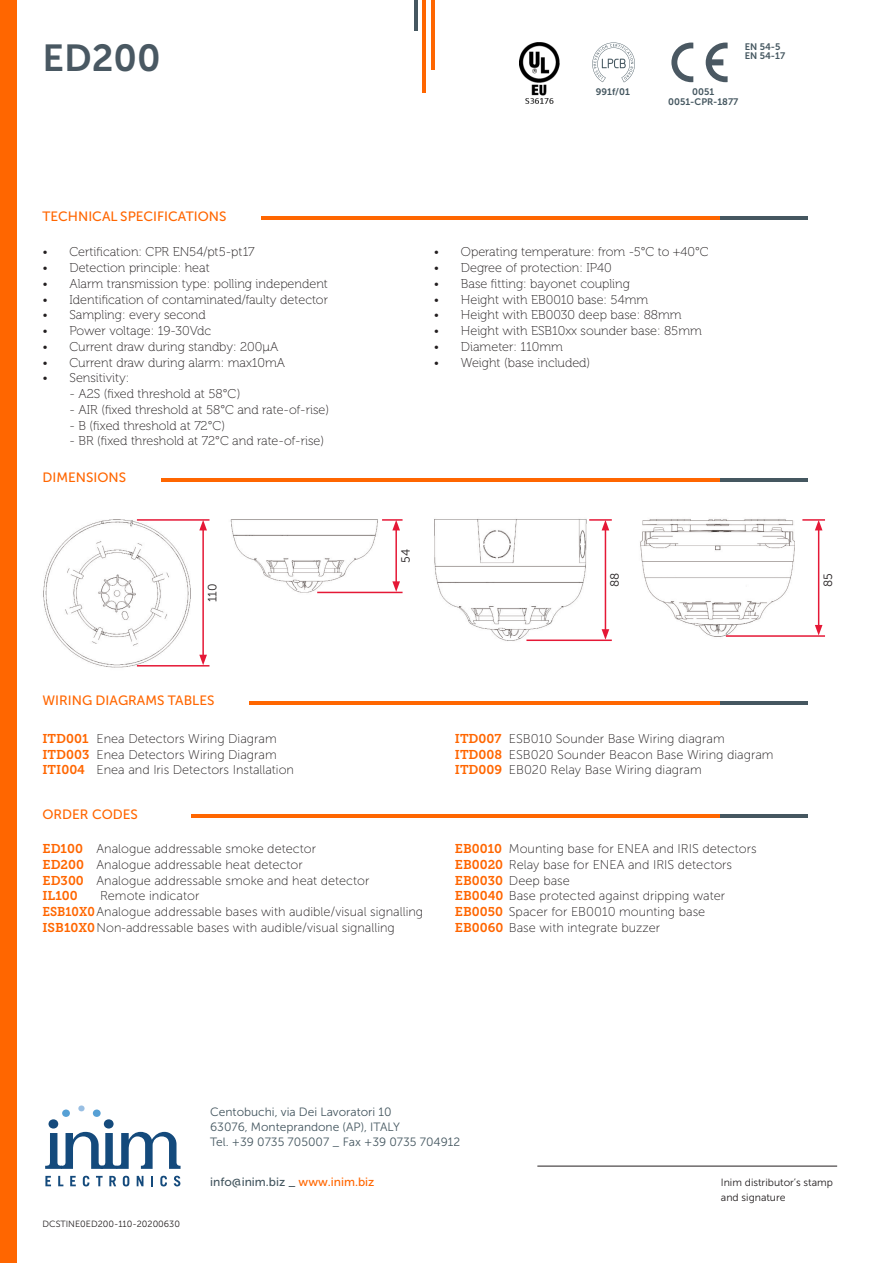
<style>
.page{position:relative;width:893px;height:1263px;background:#fff}
.page>*{position:absolute;margin:0;border:0;box-sizing:border-box;transform-origin:0 0}
.t1{font:37.5px "Museo Sans 700";color:#495862}
.t2{font:13.5px "Museo Sans 500";color:#f60}
.t3{font:12.75px "Museo Sans 100";color:#231f20}
.t4{font:12.75px "Museo 100";color:#231f20}
.t5{font:12.75px "Museo Slab 700";color:#f60}
.t6{font:12px "Museo Sans 300";color:#455760}
.t7{font:12px "Museo Sans 500";color:#455760}
.t8{font:12px "Museo Sans 300";color:#231f20}
.t9{font:10.5px/15px "Museo Sans 300";color:#231f20}
.t10{font:9.45px "Museo Sans 700";color:#455760}
.t11{font:9px "Museo Sans 300";color:#231f20}
.s1{font-family:"Museo Slab 700";color:#f60}
.s2{color:#f60}
</style>
<div class="page">
<img style="left:16px;top:501px;width:386px;height:171px">
<img style="left:434px;top:519px;width:361px;height:122px">
<svg style="left:671px;top:43px;width:22px;height:39px"></svg>
<svg style="left:706px;top:43px;width:22px;height:39px"></svg>
<svg style="left:592px;top:42px;width:43px;height:40px"></svg>
<img style="left:520px;top:43px;width:40px;height:61px">
<div style="left:0;top:0;width:16px;height:1263px;background:#f60"></div>
<hr style="left:431px;top:0;width:4px;height:69px;background:#f60">
<hr style="left:423px;top:0;width:3px;height:93px;background:#f60">
<hr style="left:414px;top:0;width:4px;height:31px;background:#455760">
<hr style="left:537px;top:1166px;width:300px;height:1px;background:#231f20">
<svg style="left:45px;top:1176px;width:6px;height:10px"></svg>
<svg style="left:58px;top:1176px;width:5px;height:10px"></svg>
<svg style="left:70px;top:1176px;width:6px;height:10px"></svg>
<svg style="left:83px;top:1176px;width:6px;height:10px"></svg>
<svg style="left:96px;top:1176px;width:7px;height:10px"></svg>
<svg style="left:109px;top:1176px;width:7px;height:10px"></svg>
<svg style="left:123px;top:1176px;width:6px;height:10px"></svg>
<svg style="left:137px;top:1176px;width:6px;height:10px"></svg>
<svg style="left:151px;top:1176px;width:2px;height:10px"></svg>
<svg style="left:160px;top:1176px;width:7px;height:10px"></svg>
<svg style="left:174px;top:1176px;width:6px;height:10px"></svg>
<svg style="left:45px;top:1105px;width:136px;height:64px"></svg>
<hr style="left:162px;top:478px;width:558px;height:3px;background:#f60">
<hr style="left:720px;top:478px;width:88px;height:3px;background:#455760">
<hr style="left:202px;top:528px;width:2px;height:129px;background:#e51836">
<svg style="left:199px;top:521px;width:8px;height:9px"></svg>
<svg style="left:199px;top:655px;width:8px;height:10px"></svg>
<hr style="left:137px;top:665px;width:72px;height:1px;background:#e51836">
<hr style="left:137px;top:519px;width:72px;height:2px;background:#e51836">
<hr style="left:395px;top:528px;width:2px;height:56px;background:#e51836">
<svg style="left:392px;top:521px;width:8px;height:9px"></svg>
<svg style="left:392px;top:581px;width:8px;height:11px"></svg>
<hr style="left:317px;top:592px;width:86px;height:1px;background:#e51836">
<hr style="left:382px;top:519px;width:21px;height:2px;background:#e51836">
<hr style="left:605px;top:528px;width:1px;height:103px;background:#e51836">
<svg style="left:602px;top:521px;width:7px;height:9px"></svg>
<svg style="left:602px;top:629px;width:7px;height:10px"></svg>
<hr style="left:526px;top:639px;width:86px;height:2px;background:#e51836">
<hr style="left:589px;top:519px;width:23px;height:2px;background:#e51836">
<hr style="left:818px;top:528px;width:1px;height:99px;background:#e51836">
<svg style="left:815px;top:521px;width:7px;height:9px"></svg>
<svg style="left:815px;top:625px;width:7px;height:10px"></svg>
<hr style="left:726px;top:635px;width:99px;height:2px;background:#e51836">
<hr style="left:802px;top:519px;width:23px;height:2px;background:#e51836">
<hr style="left:261px;top:216px;width:459px;height:3px;background:#f60">
<hr style="left:720px;top:216px;width:88px;height:3px;background:#455760">
<hr style="left:191px;top:814px;width:529px;height:4px;background:#f60">
<hr style="left:720px;top:814px;width:88px;height:4px;background:#455760">
<hr style="left:250px;top:701px;width:470px;height:3px;background:#f60">
<hr style="left:720px;top:701px;width:88px;height:3px;background:#455760">
<p class="t1" style="left:43px;top:37px;width:120px">ED200</p>
<p class="t10" style="left:596px;top:87px;width:36px">991f/01</p>
<p class="t10" style="left:745px;top:41px;width:37px">EN 54-5</p>
<p class="t10" style="left:745px;top:51px;width:42px">EN 54-17</p>
<p class="t10" style="left:692px;top:87px;width:24px">0051</p>
<p class="t10" style="left:668px;top:96px;width:72px">0051-CPR-1877</p>
<p class="t2" style="left:43px;top:209px;width:185px">TECHNICAL SPECIFICATIONS</p>
<p class="t4" style="left:43px;top:245px;width:214px">• Certification: CPR EN54/pt5-pt17</p>
<p class="t4" style="left:43px;top:261px;width:169px">• Detection principle: heat</p>
<p class="t4" style="left:43px;top:277px;width:287px">• Alarm transmission type: polling independent</p>
<p class="t4" style="left:43px;top:292px;width:287px">• Identification of contaminated/faulty detector</p>
<p class="t4" style="left:43px;top:308px;width:165px">• Sampling: every second</p>
<p class="t4" style="left:43px;top:324px;width:170px">• Power voltage: 19-30Vdc</p>
<p class="t4" style="left:43px;top:340px;width:237px">• Current draw during standby: 200µA</p>
<p class="t4" style="left:43px;top:355px;width:244px">• Current draw during alarm: max10mA</p>
<p class="t4" style="left:43px;top:371px;width:88px">• Sensitivity:</p>
<p class="t4" style="left:70px;top:387px;width:172px">- A2S (fixed threshold at 58°C)</p>
<p class="t4" style="left:70px;top:403px;width:261px">- AIR (fixed threshold at 58°C and rate-of-rise)</p>
<p class="t4" style="left:70px;top:418px;width:157px">- B (fixed threshold at 72°C)</p>
<p class="t4" style="left:70px;top:434px;width:256px">- BR (fixed threshold at 72°C and rate-of-rise)</p>
<p class="t2" style="left:43px;top:470px;width:85px">DIMENSIONS</p>
<p class="t8" style="left:206px;top:602px;width:20px;rotate:-90deg">110</p>
<p class="t4" style="left:434px;top:245px;width:276px">• Operating temperature: from -5°C to +40°C</p>
<p class="t4" style="left:434px;top:261px;width:179px">• Degree of protection: IP40</p>
<p class="t4" style="left:434px;top:277px;width:198px">• Base fitting: bayonet coupling</p>
<p class="t4" style="left:434px;top:292px;width:216px">• Height with EB0010 base: 54mm</p>
<p class="t4" style="left:434px;top:308px;width:249px">• Height with EB0030 deep base: 88mm</p>
<p class="t4" style="left:434px;top:324px;width:270px">• Height with ESB10xx sounder base: 85mm</p>
<p class="t4" style="left:434px;top:340px;width:131px">• Diameter: 110mm</p>
<p class="t4" style="left:434px;top:355px;width:158px">• Weight (base included)</p>
<p class="t8" style="left:399px;top:563px;width:15px;rotate:-90deg">54</p>
<p class="t8" style="left:608px;top:587px;width:16px;rotate:-90deg">88</p>
<p class="t8" style="left:822px;top:587px;width:15px;rotate:-90deg">85</p>
<p class="t2" style="left:43px;top:693px;width:173px">WIRING DIAGRAMS TABLES</p>
<p class="t3" style="left:43px;top:732px;width:236px"><span class="s1">ITD001</span> Enea Detectors Wiring Diagram</p>
<p class="t3" style="left:43px;top:747px;width:236px"><span class="s1">ITD003</span> Enea Detectors Wiring Diagram</p>
<p class="t3" style="left:43px;top:763px;width:253px"><span class="s1">ITI004</span> Enea and Iris Detectors Installation</p>
<p class="t2" style="left:43px;top:807px;width:97px">ORDER CODES</p>
<p class="t3" style="left:43px;top:842px;width:275px"><span class="s1">ED100</span> Analogue addressable smoke detector</p>
<p class="t3" style="left:43px;top:858px;width:262px"><span class="s1">ED200</span> Analogue addressable heat detector</p>
<p class="t3" style="left:43px;top:873px;width:328px"><span class="s1">ED300</span> Analogue addressable smoke and heat detector</p>
<p class="t5" style="left:43px;top:889px;width:37px">IL100</p>
<p class="t3" style="left:100px;top:889px;width:101px">Remote indicator</p>
<p class="t3" style="left:43px;top:905px;width:382px"><span class="s1">ESB10X0</span>Analogue addressable bases with audible/visual signalling</p>
<p class="t3" style="left:43px;top:921px;width:354px"><span class="s1">ISB10X0</span>Non-addressable bases with audible/visual signalling</p>
<p class="t3" style="left:455px;top:732px;width:271px"><span class="s1">ITD007</span> ESB010 Sounder Base Wiring diagram</p>
<p class="t3" style="left:455px;top:747px;width:320px"><span class="s1">ITD008</span> ESB020 Sounder Beacon Base Wiring diagram</p>
<p class="t3" style="left:455px;top:763px;width:248px"><span class="s1">ITD009</span> EB020 Relay Base Wiring diagram</p>
<p class="t3" style="left:455px;top:842px;width:303px"><span class="s1">EB0010</span> Mounting base for ENEA and IRIS detectors</p>
<p class="t3" style="left:455px;top:858px;width:279px"><span class="s1">EB0020</span> Relay base for ENEA and IRIS detectors</p>
<p class="t3" style="left:455px;top:873px;width:116px"><span class="s1">EB0030</span> Deep base</p>
<p class="t3" style="left:455px;top:889px;width:272px"><span class="s1">EB0040</span> Base protected against dripping water</p>
<p class="t3" style="left:455px;top:905px;width:252px"><span class="s1">EB0050</span> Spacer for EB0010 mounting base</p>
<p class="t3" style="left:455px;top:921px;width:207px"><span class="s1">EB0060</span> Base with integrate buzzer</p>
<p class="t11" style="left:43px;top:1219px;width:139px">DCSTINE0ED200-110-20200630</p>
<p class="t6" style="left:210px;top:1105px;width:183px">Centobuchi, via Dei Lavoratori 10</p>
<p class="t6" style="left:210px;top:1120px;width:191px">63076, Monteprandone (AP), ITALY</p>
<p class="t6" style="left:210px;top:1135px;width:252px">Tel. +39 0735 705007 _ Fax +39 0735 704912</p>
<p class="t7" style="left:210px;top:1176px;width:166px">info@inim.biz _ <span class="s2">www.inim.biz</span></p>
<p class="t9" style="left:721px;top:1175px;width:114px">Inim distributor’s stamp and signature</p>
</div>
